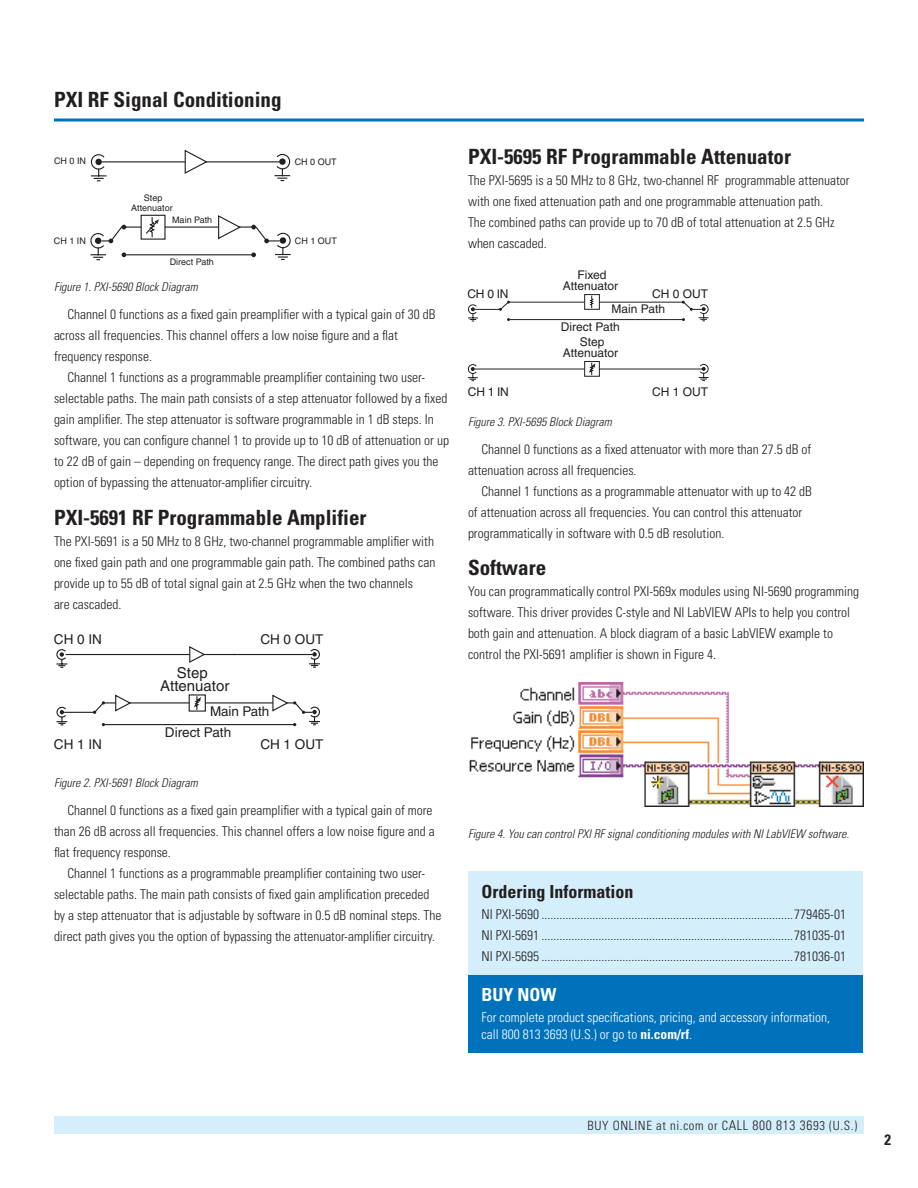
<style>
.page{position:relative;width:918px;height:1188px;background:#fff}
.page>*{position:absolute;margin:0;border:0;box-sizing:border-box;transform-origin:0 0}
.Heading_1{font:700 condensed 21px "Univers LT Std";color:#231f20}
.Heading_2{font:700 condensed 18px "Univers LT Std";color:#231f20}
.Buy_Now_Text{font:700 condensed 18px "Univers LT Std";color:#fff}
.t1{font:15px/12.6px "Helvetica";color:#231f20;text-align:center}
.Heading_3{font:700 condensed 15px "Univers LT Std";color:#231f20}
.Body_Text{font:300 condensed 13.5px/21px "Univers LT Std";color:#231f20}
.Order_Info_Text{font:300 condensed 13.5px "Univers LT Std";color:#231f20}
.Buy_Now_Text-2{font:300 condensed 13.5px/16.5px "Univers LT Std";color:#fff}
.t2{font:13.5px "Helvetica";color:#231f20}
.t3{font:300 condensed 12.75px "Univers LT Std";letter-spacing:.05em;color:#231f20}
.t4{font:italic 300 condensed 12px "Univers LT Std";color:#231f20}
.t5{font:12px/10.8px "Helvetica";color:#231f20;text-align:center}
.t6{font:9px/10.5px "Helvetica";color:#231f20;text-align:center}
.s1{font-weight:700}
.s2{font-size:13.5px}
</style>
<div class="page">
<svg style="left:54px;top:118px;width:810px;height:4px;background:#3f95cc"></svg>
<div style="left:54px;top:1117px;width:810px;height:17px;background:#d4effb"></div>
<div style="left:468px;top:872px;width:394px;height:103px;background:#d4effb"></div>
<div style="left:468px;top:975px;width:394px;height:77px;background:#0072bc"></div>
<svg style="left:90px;top:150px;width:201px;height:31px"></svg>
<svg style="left:90px;top:214px;width:201px;height:46px"></svg>
<svg style="left:56px;top:646px;width:264px;height:22px"></svg>
<svg style="left:56px;top:694px;width:264px;height:32px"></svg>
<svg style="left:584px;top:361px;width:16px;height:1px"></svg>
<svg style="left:468px;top:362px;width:241px;height:19px"></svg>
<svg style="left:584px;top:294px;width:16px;height:1px"></svg>
<svg style="left:468px;top:295px;width:241px;height:27px"></svg>
<img style="left:469px;top:683px;width:395px;height:124px">
<p class="Heading_1" style="left:54px;top:87px;width:229px">PXI RF Signal Conditioning</p>
<p class="t6" style="left:54px;top:156px;width:34px">CH 0 IN</p>
<p class="t6" style="left:295px;top:157px;width:44px">CH 0 OUT</p>
<p class="t6" style="left:131px;top:192px;width:43px">Step<br>Attenuator</p>
<p class="t6" style="left:54px;top:235px;width:34px">CH 1 IN</p>
<p class="t6" style="left:172px;top:214px;width:42px">Main Path</p>
<p class="t6" style="left:170px;top:257px;width:46px">Direct Path</p>
<p class="t6" style="left:295px;top:235px;width:44px">CH 1 OUT</p>
<p class="t4" style="left:54px;top:280px;width:145px">Figure 1. PXI-5690 Block Diagram</p>
<p class="Body_Text" style="left:54px;top:304px;width:383px;text-indent:14px">Channel 0 functions as a fixed gain preamplifier with a typical gain of 30 dB across all frequencies. This channel offers a low noise figure and a flat frequency response.</p>
<p class="Body_Text" style="left:54px;top:367px;width:396px;text-indent:14px">Channel 1 functions as a programmable preamplifier containing two user&shy;selectable paths. The main path consists of a step attenuator followed by a fixed gain amplifier. The step attenuator is software programmable in 1 dB steps. In software, you can configure channel 1 to provide up to 10 dB of attenuation or up to 22 dB of gain – depending on frequency range. The direct path gives you the option of bypassing the attenuator-amplifier circuitry.</p>
<p class="Heading_1" style="left:54px;top:504px;width:314px">PXI-5691 RF Programmable Amplifier</p>
<p class="Body_Text" style="left:54px;top:530px;width:383px">The PXI-5691 is a 50 MHz to 8 GHz, two-channel programmable amplifier with one fixed gain path and one programmable gain path. The combined paths can provide up to 55 dB of total signal gain at 2.5 GHz when the two channels<br>are cascaded.</p>
<p class="t2" style="left:54px;top:631px;width:50px">CH 0 IN</p>
<p class="t2" style="left:260px;top:631px;width:65px">CH 0 OUT</p>
<p class="t1" style="left:160px;top:667px;width:71px">Step<br>Attenuator</p>
<p class="t2" style="left:54px;top:737px;width:50px">CH 1 IN</p>
<p class="t2" style="left:210px;top:703px;width:61px">Main Path</p>
<p class="t2" style="left:260px;top:737px;width:65px">CH 1 OUT</p>
<p class="t2" style="left:165px;top:725px;width:68px">Direct Path</p>
<p class="t4" style="left:54px;top:776px;width:145px">Figure 2. PXI-5691 Block Diagram</p>
<p class="Body_Text" style="left:54px;top:800px;width:382px;text-indent:14px">Channel 0 functions as a fixed gain preamplifier with a typical gain of more than 26 dB across all frequencies. This channel offers a low noise figure and a flat frequency response.</p>
<p class="Body_Text" style="left:54px;top:863px;width:389px;text-indent:14px">Channel 1 functions as a programmable preamplifier containing two user&shy;selectable paths. The main path consists of fixed gain amplification preceded by a step attenuator that is adjustable by software in 0.5 dB nominal steps. The direct path gives you the option of bypassing the attenuator-amplifier circuitry.</p>
<p class="Heading_1" style="left:468px;top:143px;width:325px">PXI-5695 RF Programmable Attenuator</p>
<p class="Body_Text" style="left:468px;top:169px;width:383px">The PXI-5695 is a 50 MHz to 8 GHz, two-channel RF programmable attenuator with one fixed attenuation path and one programmable attenuation path.<br>The combined paths can provide up to 70 dB of total attenuation at 2.5 GHz when cascaded.</p>
<p class="t5" style="left:563px;top:269px;width:57px">Fixed<br>Attenuator</p>
<p class="t5" style="left:468px;top:289px;width:42px">CH 0 IN</p>
<p class="t5" style="left:652px;top:289px;width:58px">CH 0 OUT</p>
<p class="t5" style="left:612px;top:304px;width:55px">Main Path</p>
<p class="t5" style="left:561px;top:321px;width:60px">Direct Path</p>
<p class="t5" style="left:468px;top:386px;width:42px">CH 1 IN</p>
<p class="t5" style="left:563px;top:337px;width:57px">Step<br>Attenuator</p>
<p class="t5" style="left:652px;top:386px;width:58px">CH 1 OUT</p>
<p class="t4" style="left:468px;top:415px;width:145px">Figure 3. PXI-5695 Block Diagram</p>
<p class="Body_Text" style="left:468px;top:439px;width:345px;text-indent:14px">Channel 0 functions as a fixed attenuator with more than 27.5 dB of attenuation across all frequencies.</p>
<p class="Body_Text" style="left:468px;top:481px;width:346px;text-indent:14px">Channel 1 functions as a programmable attenuator with up to 42 dB of attenuation across all frequencies. You can control this attenuator programmatically in software with 0.5 dB resolution.</p>
<p class="Heading_1" style="left:468px;top:555px;width:80px">Software</p>
<p class="Body_Text" style="left:468px;top:581px;width:393px">You can programmatically control PXI-569x modules using NI-5690 programming software. This driver provides C-style and NI LabVIEW APIs to help you control both gain and attenuation. A block diagram of a basic LabVIEW example to control the PXI-5691 amplifier is shown in Figure 4.</p>
<p class="t4" style="left:468px;top:827px;width:383px">Figure 4. You can control PXI RF signal conditioning modules with NI LabVIEW software.</p>
<p class="Heading_2" style="left:482px;top:881px;width:153px">Ordering Information</p>
<p class="Order_Info_Text" style="left:482px;top:906px;width:366px">NI PXI-5690 ....................................................................................779465-01</p>
<p class="Order_Info_Text" style="left:482px;top:927px;width:366px">NI PXI-5691 ....................................................................................781035-01</p>
<p class="Order_Info_Text" style="left:482px;top:948px;width:366px">NI PXI-5695 ....................................................................................781036-01</p>
<p class="Buy_Now_Text" style="left:482px;top:984px;width:77px">BUY NOW</p>
<p class="Buy_Now_Text-2" style="left:482px;top:1009px;width:350px">For complete product specifications, pricing, and accessory information, call 800 813 3693 (U.S.) or go to <span class="s1">ni.com/rf</span>.</p>
<p class="t3" style="left:588px;top:1118px;width:271px">BUY ONLINE at ni.com or C<span class="s2">ALL 800 813 36</span>93 (U.S.)</p>
<p class="Heading_3" style="left:884px;top:1131px;width:8px">2</p>
</div>
